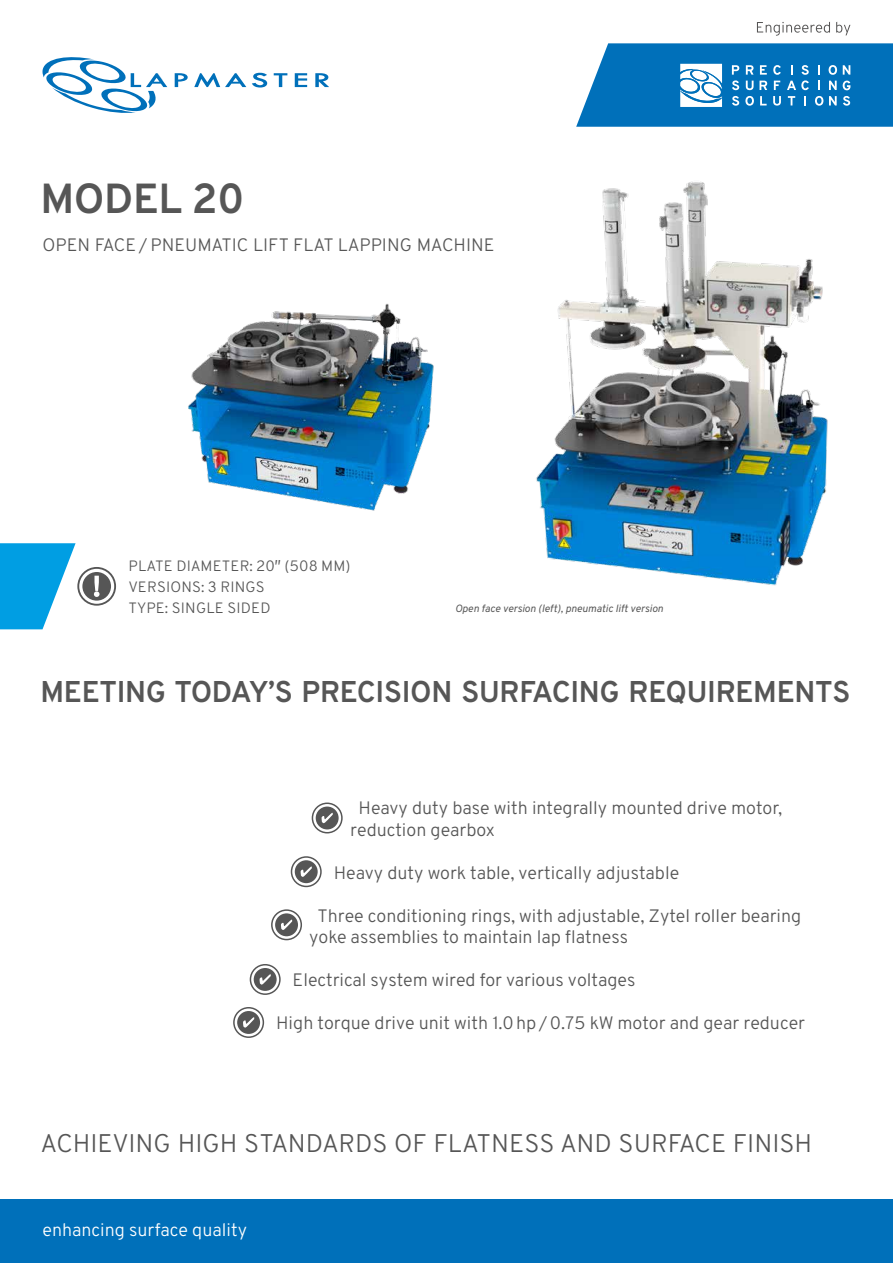
<style>
.page{position:relative;width:893px;height:1263px;background:#fff}
.page>*{position:absolute;margin:0;border:0;box-sizing:border-box;transform-origin:0 0}
.t1{font:700 42px "Overpass";letter-spacing:-.01em;color:#565656}
.t2{font:700 30px "Overpass";letter-spacing:-.01em;color:#565656}
.t3{font:300 25.5px "Overpass";color:#565656}
.t4{font:300 18px/21.6px "Overpass";color:#565656}
.t5{font:300 18px "Overpass";color:#fff}
.t6{font:300 15px/21px "Overpass";letter-spacing:.01em;color:#565656}
.t7{font:italic 10.5px "Overpass";color:#565656}
</style>
<div class="page">
<svg style="left:576px;top:43px;width:317px;height:84px"></svg>
<svg style="left:757px;top:22px;width:93px;height:14px"></svg>
<svg style="left:43px;top:57px;width:124px;height:56px"></svg>
<svg style="left:175px;top:73px;width:13px;height:14px"></svg>
<svg style="left:194px;top:73px;width:52px;height:14px"></svg>
<svg style="left:252px;top:73px;width:15px;height:15px"></svg>
<svg style="left:274px;top:73px;width:13px;height:14px"></svg>
<svg style="left:295px;top:73px;width:12px;height:14px"></svg>
<svg style="left:315px;top:73px;width:14px;height:14px"></svg>
<div style="left:0;top:1199px;width:893px;height:64px;background:#0070ba"></div>
<svg style="left:0;top:543px;width:76px;height:86px"></svg>
<svg style="left:77px;top:567px;width:39px;height:39px"></svg>
<svg style="left:81px;top:570px;width:32px;height:32px"></svg>
<div style="left:79px;top:569px;width:35px;height:35px;border:3px solid #fff;border-radius:50%"></div>
<svg style="left:94px;top:576px;width:6px;height:21px"></svg>
<img style="left:188px;top:303px;width:246px;height:208px">
<img style="left:536px;top:181px;width:292px;height:405px">
<svg style="left:312px;top:802px;width:31px;height:31px"></svg>
<svg style="left:314px;top:805px;width:26px;height:26px"></svg>
<div style="left:313px;top:804px;width:28px;height:28px;border:3px solid #fff;border-radius:50%"></div>
<svg style="left:322px;top:813px;width:11px;height:10px"></svg>
<svg style="left:271px;top:909px;width:31px;height:31px"></svg>
<div style="left:274px;top:912px;width:25px;height:25px;background:#565656;border-radius:50%"></div>
<div style="left:273px;top:911px;width:28px;height:28px;border:3px solid #fff;border-radius:50%"></div>
<svg style="left:281px;top:920px;width:11px;height:10px"></svg>
<svg style="left:291px;top:856px;width:31px;height:31px"></svg>
<div style="left:293px;top:859px;width:26px;height:25px;background:#565656;border-radius:50%"></div>
<div style="left:292px;top:858px;width:28px;height:28px;border:3px solid #fff;border-radius:50%"></div>
<svg style="left:301px;top:866px;width:11px;height:11px"></svg>
<svg style="left:250px;top:964px;width:31px;height:31px"></svg>
<svg style="left:252px;top:967px;width:26px;height:25px"></svg>
<div style="left:251px;top:965px;width:28px;height:28px;border:3px solid #fff;border-radius:50%"></div>
<svg style="left:260px;top:974px;width:11px;height:11px"></svg>
<svg style="left:233px;top:1007px;width:31px;height:31px"></svg>
<div style="left:236px;top:1010px;width:25px;height:25px;background:#565656;border-radius:50%"></div>
<div style="left:235px;top:1008px;width:28px;height:28px;border:3px solid #fff;border-radius:50%"></div>
<svg style="left:243px;top:1017px;width:11px;height:11px"></svg>
<h1 class="t1" style="left:40px;top:168px;width:206px">MODEL 20</h1>
<p class="t4" style="left:43px;top:234px;width:453px">OPEN FACE /PNEUMATIC LIFT FLAT LAPPING MACHINE</p>
<p class="t6" style="left:128px;top:555px;width:224px">PLATE DIAMETER: 20″ (508 MM)<br>VERSIONS: 3 RINGS<br>TYPE: SINGLE SIDED</p>
<p class="t7" style="left:455px;top:601px;width:210px">Open face version (left), pneumatic lift version</p>
<h2 class="t2" style="left:41px;top:670px;width:811px">MEETING TODAY’S PRECISION SURFACING REQUIREMENTS</h2>
<p class="t4" style="left:350px;top:797px;width:433px;text-indent:8px">Heavy duty base with integrally mounted drive motor, reduction gearbox</p>
<p class="t4" style="left:334px;top:862px;width:347px">Heavy duty work table, vertically adjustable</p>
<p class="t4" style="left:309px;top:905px;width:494px;text-indent:8px">Three conditioning rings, with adjustable, Zytel roller bearing yoke assemblies to maintain lap flatness</p>
<p class="t4" style="left:293px;top:969px;width:344px">Electrical system wired for various voltages</p>
<p class="t4" style="left:276px;top:1012px;width:530px">High torque drive unit with 1.0hp/0.75 kW motor and gear reducer</p>
<h3 class="t3" style="left:41px;top:1125px;width:773px">ACHIEVING HIGH STANDARDS OF FLATNESS AND SURFACE FINISH</h3>
<p class="t5" style="left:43px;top:1217px;width:206px">enhancing surface quality</p>
</div>
